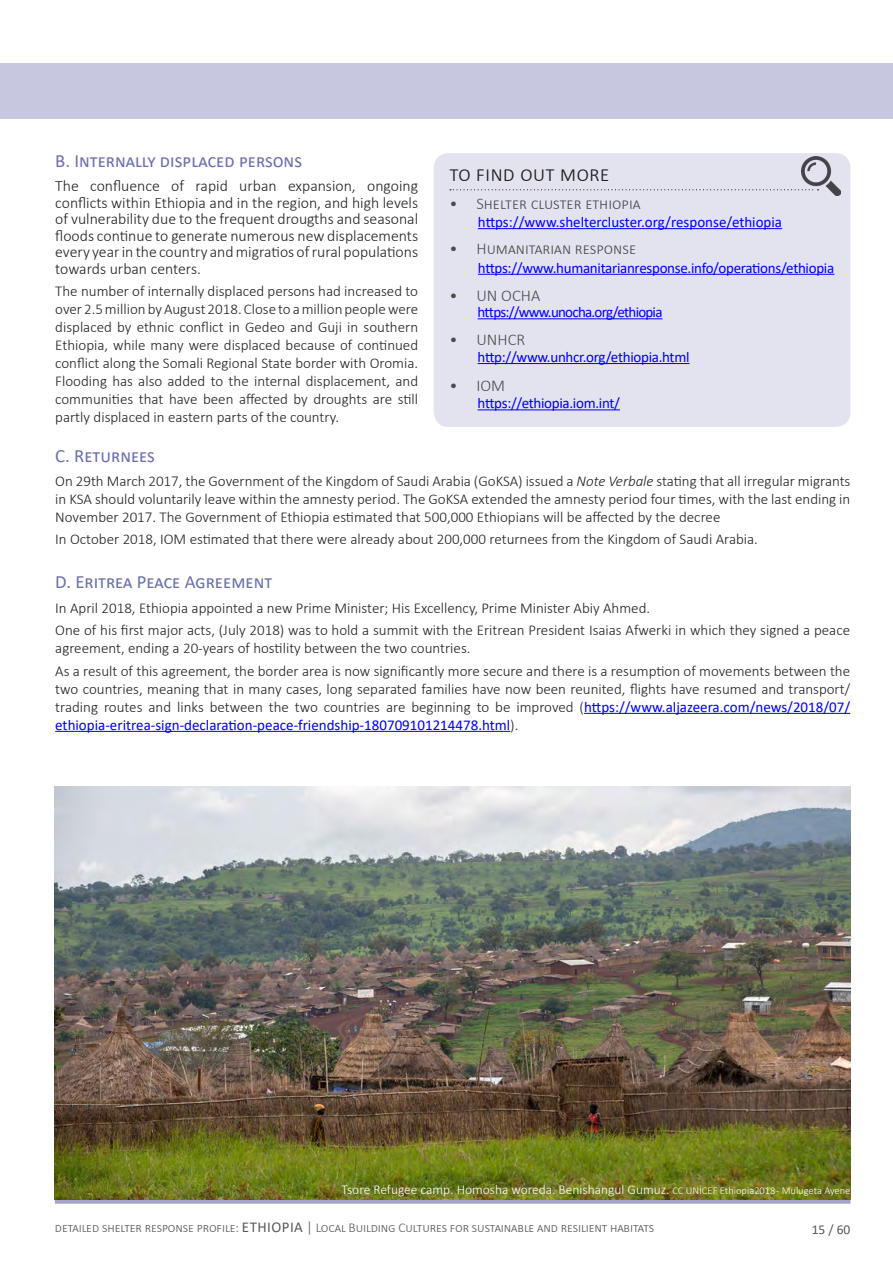
<style>
.page{position:relative;width:893px;height:1263px;background:#fff}
.page>*{position:absolute;margin:0;border:0;box-sizing:border-box;transform-origin:0 0}
.Sous_titre_2{font:300 22.5px "Calibri";color:#231f20}
.Sous_titre_2-2{font:18.75px "Calibri";color:#6b70ab}
.Sous_titre_2-3{font:300 16.5px "Calibri";color:#4b4c4d}
.texte{font:300 15.75px/16.5px "Calibri";color:#231f20;text-align:justify}
.texte-2{font:300 15px/18px "Calibri";color:#231f20;text-align:justify}
.Sous_titre_2-4{font:15px "Calibri";letter-spacing:-.02em;color:#00f}
.t1{font:300 13.5px "Calibri";letter-spacing:-.01em;color:#57585a}
.Footnotes{font:300 13.5px "Calibri";color:#fff}
.t2{font:13.5px "Calibri";color:#57585a}
.s1{font-style:italic}
.s2{font-weight:400;color:#00f}
.s3{font-size:10.5px}
.s4{font-weight:400;font-size:15px}
.s5{font-size:15px}
</style>
<div class="page">
<div style="left:0;top:64px;width:893px;height:55px;background:#c7c7e0"></div>
<div style="left:55px;top:1199px;width:795px;height:5px;background:#a3a3cb"></div>
<img style="left:55px;top:787px;width:795px;height:412px">
<hr style="left:584px;top:713px;width:266px;height:1px;background:#00f">
<hr style="left:55px;top:731px;width:455px;height:1px;background:#00f">
<div style="left:434px;top:153px;width:416px;height:274px;background:#e3e3ef;border-radius:15px"></div>
<svg style="left:450px;top:189px;width:350px;height:1px"></svg>
<img style="left:801px;top:157px;width:39px;height:39px">
<hr style="left:478px;top:228px;width:304px;height:1px;background:#00f">
<hr style="left:478px;top:274px;width:356px;height:1px;background:#00f">
<hr style="left:478px;top:318px;width:185px;height:1px;background:#00f">
<hr style="left:478px;top:363px;width:212px;height:1px;background:#00f">
<hr style="left:478px;top:409px;width:142px;height:1px;background:#00f">
<p class="Sous_titre_2-2" style="left:55px;top:148px;width:248px">B. Internally displaced persons</p>
<p class="texte" style="left:55px;top:178px;width:364px">The confluence of rapid urban expansion, ongoing conflicts within Ethiopia and in the region, and high levels of vulnerability due to the frequent drougths and seasonal floods continue to generate numerous new displacements every year in the country and migratios of rural populations towards urban centers.</p>
<p class="texte-2" style="left:55px;top:282px;width:364px">The number of internally displaced persons had increased to over 2.5 million by August 2018. Close to a million people were displaced by ethnic conflict in Gedeo and Guji in southern Ethiopia, while many were displaced because of continued conflict along the Somali Regional State border with Oromia.<br>Flooding has also added to the internal displacement, and communities that have been affected by droughts are still partly displaced in eastern parts of the country.</p>
<p class="Sous_titre_2-2" style="left:55px;top:443px;width:101px">C. Returnees</p>
<p class="texte-2" style="left:55px;top:472px;width:797px">On 29th March 2017, the Government of the Kingdom of Saudi Arabia (GoKSA) issued a <span class="s1">Note Verbale</span> stating that all irregular migrants in KSA should voluntarily leave within the amnesty period. The GoKSA extended the amnesty period four times, with the last ending in November 2017. The Government of Ethiopia estimated that 500,000 Ethiopians will be affected by the decree</p>
<p class="texte-2" style="left:55px;top:530px;width:704px">In October 2018, IOM estimated that there were already about 200,000 returnees from the Kingdom of Saudi Arabia.</p>
<p class="Sous_titre_2" style="left:449px;top:159px;width:162px">to find out more</p>
<p class="Sous_titre_2-3" style="left:449px;top:193px;width:193px">• Shelter cluster ethiopia</p>
<p class="Sous_titre_2-4" style="left:478px;top:212px;width:306px">https://www.sheltercluster.org/response/ethiopia</p>
<p class="Sous_titre_2-4" style="left:478px;top:257px;width:358px">https://www.humanitarianresponse.info/operations/ethiopia</p>
<p class="Sous_titre_2-3" style="left:449px;top:239px;width:188px">• Humanitarian response</p>
<p class="Sous_titre_2-3" style="left:449px;top:285px;width:92px">• UN OCHA</p>
<p class="Sous_titre_2-4" style="left:478px;top:302px;width:186px">https://www.unocha.org/ethiopia</p>
<p class="Sous_titre_2-3" style="left:449px;top:329px;width:77px">• UNHCR</p>
<p class="Sous_titre_2-4" style="left:478px;top:346px;width:213px">http://www.unhcr.org/ethiopia.html</p>
<p class="Sous_titre_2-3" style="left:449px;top:375px;width:57px">• IOM</p>
<p class="Sous_titre_2-4" style="left:478px;top:393px;width:144px">https://ethiopia.iom.int/</p>
<p class="Sous_titre_2-2" style="left:55px;top:568px;width:218px">D. Eritrea Peace Agreement</p>
<p class="texte-2" style="left:55px;top:599px;width:596px">In April 2018, Ethiopia appointed a new Prime Minister; His Excellency, Prime Minister Abiy Ahmed.</p>
<p class="texte-2" style="left:55px;top:621px;width:796px">One of his first major acts, (July 2018) was to hold a summit with the Eritrean President Isaias Afwerki in which they signed a peace agreement, ending a 20-years of hostility between the two countries.</p>
<p class="texte-2" style="left:55px;top:661px;width:796px">As a result of this agreement, the border area is now significantly more secure and there is a resumption of movements between the two countries, meaning that in many cases, long separated families have now been reunited, flights have resumed and transport/ trading routes and links between the two countries are beginning to be improved (<span class="s2">https://www.aljazeera.com/news/2018/07/ ethiopia-eritrea-sign-declaration-peace-friendship-180709101214478.html</span>).</p>
<p class="Footnotes" style="left:342px;top:1181px;width:510px">Tsore Refugee camp. Homosha woreda. Benishangul Gumuz. <span class="s3">CC UNICEF Ethiopia2018 - Mulugeta Ayene</span></p>
<p class="t1" style="left:55px;top:1219px;width:601px">detailed shelter response profile: <span class="s4">ETHIOPIA</span> <span class="s5">|</span> Local Building Cultures for sustainable and resilient habitats</p>
<p class="t2" style="left:812px;top:1220px;width:40px">15 / 60</p>
</div>
